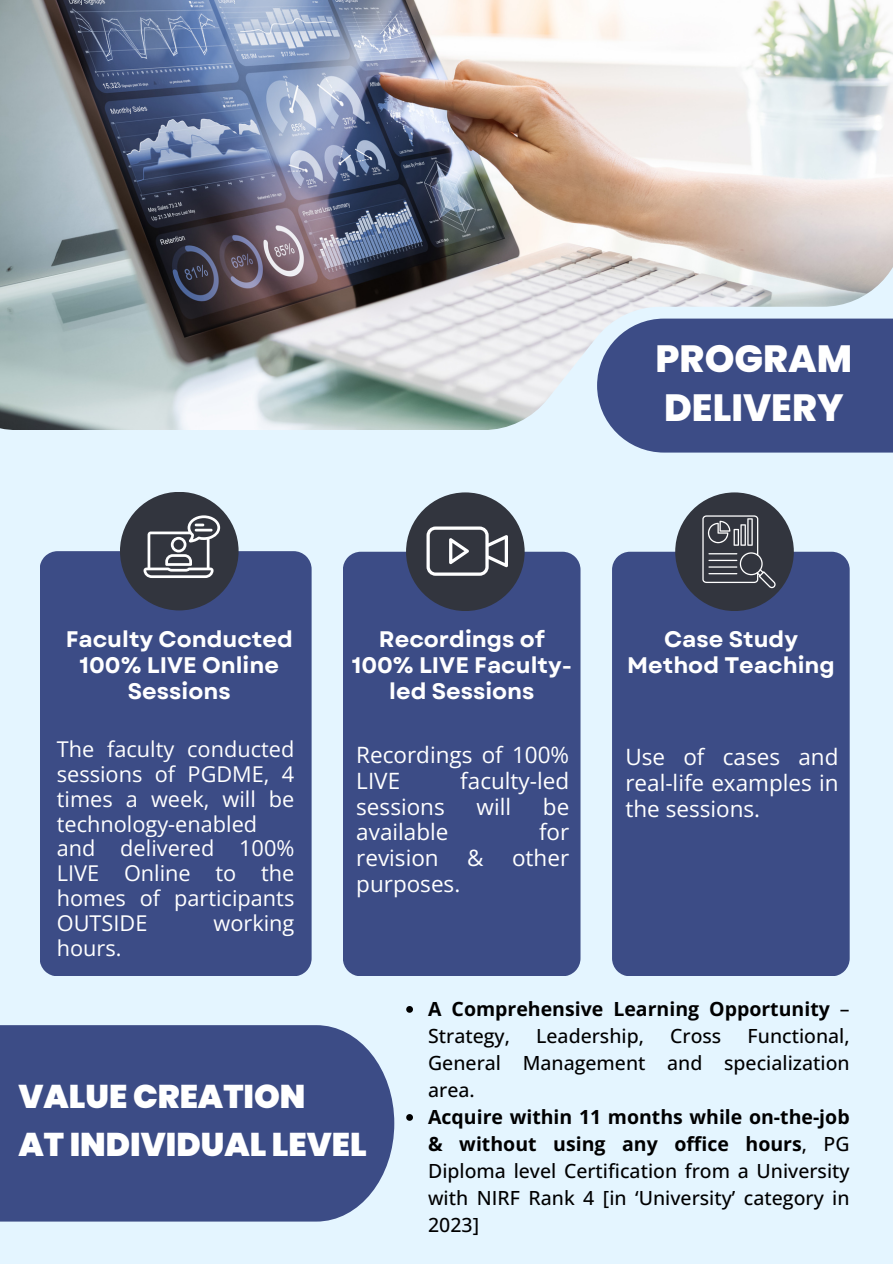
<style>
.page{position:relative;width:893px;height:1264px;background:#fff}
.page>*{position:absolute;margin:0;border:0;box-sizing:border-box;transform-origin:0 0}
.t1{font:800 37.8px/48.3px "Poppins";color:#fff}
.t2{font:900 32.85px/48.3px "Poppins";color:#fff}
.t3{font:22.5px/25.8px "Open Sans";color:#fff}
.t4{font:700 22.5px/25.8px "Garet";color:#fff;text-align:center}
.t5{font:21.75px/24.8px "Open Sans";color:#fff}
.t6{font:500 19.5px/27px "Open Sans";color:#000;text-align:justify}
.t7{font:700 19.5px/27px "Open Sans";color:#000}
.s1{font-weight:500}
.s2{font-weight:700}
</style>
<div class="page">
<div style="left:0;top:0;width:892px;height:1263px;background:#e4f5ff"></div>
<img style="left:0;top:0;width:892px;height:430px">
<div style="left:597px;top:318px;width:295px;height:134px;background:#3c4c86"></div>
<div style="left:40px;top:551px;width:271px;height:425px;background:#3c4c86"></div>
<div style="left:120px;top:492px;width:118px;height:118px;background:#32353e;border-radius:50%"></div>
<svg style="left:143px;top:515px;width:77px;height:63px"></svg>
<div style="left:343px;top:551px;width:237px;height:424px;background:#3c4c86"></div>
<div style="left:406px;top:492px;width:118px;height:119px;background:#32353e;border-radius:50%"></div>
<svg style="left:426px;top:526px;width:81px;height:49px"></svg>
<div style="left:612px;top:551px;width:237px;height:424px;background:#3c4c86"></div>
<div style="left:675px;top:492px;width:118px;height:119px;background:#32353e;border-radius:50%"></div>
<svg style="left:702px;top:515px;width:73px;height:73px"></svg>
<div style="left:0;top:1025px;width:394px;height:196px;background:#3c4c86"></div>
<svg style="left:406px;top:1006px;width:7px;height:6px"></svg>
<svg style="left:406px;top:1114px;width:7px;height:6px"></svg>
<h1 class="t1" style="left:655px;top:335px;width:198px">PROGRAM<br>DELIVERY</h1>
<p class="t4" style="left:66px;top:626px;width:229px">Faculty Conducted<br>100% LIVE Online<br>Sessions</p>
<p class="t5" style="left:57px;top:736px;width:239px">The faculty conducted sessions of PGDME, 4 times a week, will be technology-enabled and delivered 100%<br>LIVE Online to the homes of participants<br>OUTSIDE</p>
<p class="t5" style="left:213px;top:909px;width:82px">working</p>
<p class="t5" style="left:57px;top:934px;width:66px">hours.</p>
<p class="t4" style="left:352px;top:626px;width:222px">Recordings of<br>100% LIVE Faculty&shy;led Sessions</p>
<p class="t3" style="left:356px;top:741px;width:214px">Recordings of 100%<br>LIVE</p>
<p class="t3" style="left:460px;top:767px;width:110px">faculty-led</p>
<p class="t3" style="left:356px;top:793px;width:90px">sessions</p>
<p class="t3" style="left:476px;top:793px;width:36px">will</p>
<p class="t3" style="left:543px;top:793px;width:28px">be</p>
<p class="t3" style="left:356px;top:818px;width:94px">available</p>
<p class="t3" style="left:539px;top:818px;width:32px">for</p>
<p class="t3" style="left:356px;top:844px;width:84px">revision</p>
<p class="t3" style="left:467px;top:844px;width:18px">&amp;</p>
<p class="t3" style="left:512px;top:844px;width:59px">other</p>
<p class="t3" style="left:356px;top:870px;width:105px">purposes.</p>
<p class="t4" style="left:627px;top:626px;width:209px">Case Study<br>Method Teaching</p>
<p class="t3" style="left:625px;top:743px;width:214px;text-align:justify">Use of cases and real-life examples in the sessions.</p>
<h2 class="t2" style="left:19px;top:1072px;width:349px">VALUE CREATION<br>AT INDIVIDUAL LEVEL</h2>
<p class="t7" style="left:428px;top:995px;width:423px">A Comprehensive Learning Opportunity <span class="s1">–<br>Strategy,</span></p>
<p class="t6" style="left:428px;top:1022px;width:423px;text-indent:319px">Functional, General Management and specialization area.</p>
<p class="t6" style="left:428px;top:1103px;width:423px"><span class="s2">Acquire within 11 months while on-the-job &amp; without using any office hours</span>, PG Diploma level Certification from a University with NIRF Rank 4 [in ‘University’ category in 2023]</p>
<p class="t6" style="left:536px;top:1022px;width:109px">Leadership,</p>
<p class="t6" style="left:670px;top:1022px;width:53px">Cross</p>
</div>
